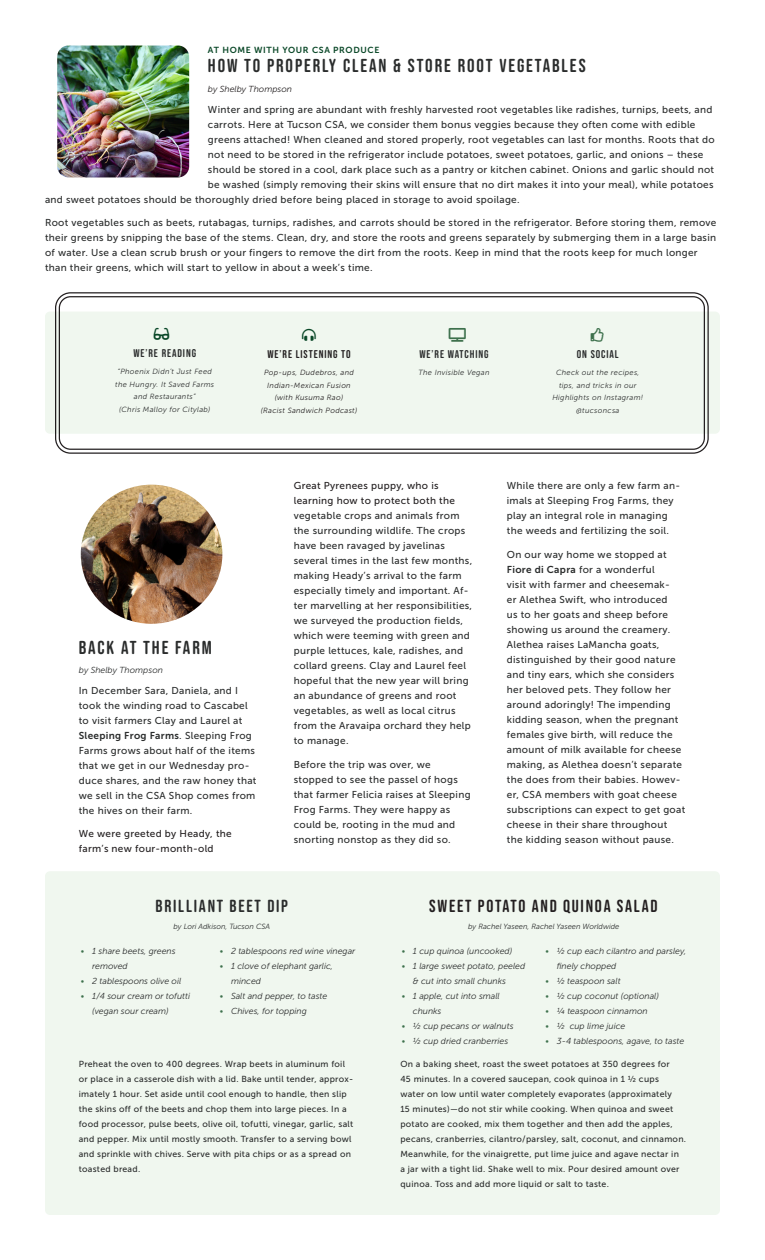
<style>
.page{position:relative;width:765px;height:1260px;background:#fff}
.page>*{position:absolute;margin:0;border:0;box-sizing:border-box;transform-origin:0 0}
.t1{font:18.75px "Bebas Neue Rounded";letter-spacing:.1em;color:#2a2c2c}
.t2{font:17.5px "Bebas Neue Rounded";letter-spacing:.1em;color:#231f20}
.t3{font:17.5px "Bebas Neue Rounded";letter-spacing:.1em;color:#2a2c2c}
.t4{font:13.75px "Font Awesome 5 Free Solid";color:#3e714d}
.t5{font:11.25px "Bebas Neue Rounded";letter-spacing:.08em;color:#2a2c2c}
.t6{font:11.25px "Bebas Neue Rounded";letter-spacing:.08em;color:#231f20}
.t7{font:10px/15px "Museo Sans 500";letter-spacing:.03em;color:#2a2c2c}
.t8{font:10px/15px "Museo Sans 500";letter-spacing:.03em;color:#231f20}
.t9{font:8.75px/15px "Museo Sans 500";letter-spacing:.03em;color:#2a2c2c}
.t10{font:italic 8.75px/15px "Museo Sans 300";color:#2a2c2c}
.t11{font:8.75px "Museo Sans 700";letter-spacing:.07em;color:#094727}
.t12{font:italic 8.75px "Museo Sans 300";color:#231f20}
.t13{font:italic 7.5px/12.5px "Museo Sans 300";letter-spacing:.04em;color:#2a2c2c;text-align:center}
.t14{font:italic 7.5px/12.5px "Museo Sans 300";letter-spacing:.04em;color:#231f20;text-align:center}
.t15{font:italic 7.5px "Museo Sans 300";color:#2a2c2c}
.s1{font-family:"Museo Sans 700"}
.s2{color:#231f20}
.s3{color:#3e714d}
</style>
<div class="page">
<div style="left:45px;top:312px;width:675px;height:122px;background:#f0f7ef;border-radius:5px"></div>
<div style="left:59px;top:296px;width:646px;height:154px;border:1px solid #231f20;border-radius:11px"></div>
<div style="left:55px;top:292px;width:654px;height:162px;border:1px solid #231f20;border-radius:15px"></div>
<img style="left:57px;top:46px;width:132px;height:131px">
<div style="left:45px;top:871px;width:675px;height:344px;background:#f0f7ef;border-radius:5px"></div>
<img style="left:81px;top:485px;width:141px;height:139px">
<p class="t11" style="left:208px;top:45px;width:173px">AT HOME WITH YOUR CSA PRODUCE</p>
<p class="t1" style="left:208px;top:55px;width:379px">HOW TO PROPERLY CLEAN &amp; STORE ROOT VEGETABLES</p>
<p class="t12" style="left:208px;top:84px;width:86px">by Shelby Thompson</p>
<p class="t7" style="left:208px;top:102px;width:506px">Winter and spring are abundant with freshly harvested root vegetables like radishes, turnips, beets, and</p>
<p class="t7" style="left:208px;top:117px;width:489px">carrots. Here at Tucson CSA, we consider them bonus veggies because they often come with edible</p>
<p class="t7" style="left:208px;top:132px;width:508px">greens attached! When cleaned and stored properly, root vegetables can last for months. Roots that do</p>
<p class="t7" style="left:208px;top:147px;width:497px">not need to be stored in the refrigerator include potatoes, sweet potatoes, garlic, and onions – these</p>
<p class="t7" style="left:208px;top:162px;width:508px">should be stored in a cool, dark place such as a pantry or kitchen cabinet. Onions and garlic should not</p>
<p class="t7" style="left:208px;top:177px;width:507px">be washed (simply removing their skins will ensure that no dirt makes it into your meal), while potatoes</p>
<p class="t7" style="left:45px;top:192px;width:476px">and sweet potatoes should be thoroughly dried before being placed in storage to avoid spoilage.</p>
<p class="t7" style="left:45px;top:215px;width:673px">Root vegetables such as beets, rutabagas, turnips, radishes, and carrots should be stored in the refrigerator. Before storing them, remove their greens by snipping the base of the stems. Clean, dry, and store the roots and greens separately by submerging them in a large basin of water. Use a clean scrub brush or your fingers to remove the dirt from the roots. Keep in mind that the roots keep for much longer than their greens, which will start to yellow in about a week’s time.</p>
<p class="t5" style="left:133px;top:347px;width:64px">WE’RE READING</p>
<p class="t13" style="left:115px;top:366px;width:100px">“Phoenix Didn’t Just Feed the Hungry. It Saved Farms and Restaurants”</p>
<p class="t13" style="left:119px;top:403px;width:93px">(Chris Malloy for Citylab)</p>
<p class="t6" style="left:267px;top:348px;width:85px">WE’RE LISTENING TO</p>
<p class="t14" style="left:264px;top:366px;width:91px">Pop-ups, Dudebros, and<br>Indian-Mexican Fusion</p>
<p class="t14" style="left:275px;top:391px;width:70px">(with Kusuma Rao)</p>
<p class="t14" style="left:261px;top:404px;width:98px">(Racist Sandwich Podcast)</p>
<p class="t4" style="left:449px;top:328px;width:19px">●</p>
<p class="t5" style="left:419px;top:348px;width:71px">WE’RE WATCHING</p>
<p class="t13" style="left:419px;top:366px;width:73px">The Invisible Vegan</p>
<p class="t5" style="left:577px;top:348px;width:43px">ON SOCIAL</p>
<p class="t13" style="left:556px;top:366px;width:85px">Check out the recipes,</p>
<p class="t13" style="left:559px;top:379px;width:79px">tips, and tricks in our</p>
<p class="t13" style="left:552px;top:391px;width:92px">Highlights on Instagram!</p>
<p class="t13" style="left:576px;top:404px;width:45px">@tucsoncsa</p>
<p class="t1" style="left:79px;top:637px;width:135px">BACK AT THE FARM</p>
<p class="t10" style="left:79px;top:662px;width:86px">by Shelby Thompson</p>
<p class="t7" style="left:79px;top:683px;width:179px">In December Sara, Daniela, and I took the winding road to Cascabel to visit farmers Clay and Laurel at<br><span class="s1">Sleeping Frog Farms</span>. Sleeping Frog<br>Farms grows about half of the items that we get in our Wednesday pro&shy;duce shares, and the raw honey that we sell in the CSA Shop comes from the hives on their farm.</p>
<p class="t8" style="left:79px;top:826px;width:155px">We were greeted by Heady, the farm’s new four-month-old</p>
<p class="t7" style="left:294px;top:478px;width:180px"><span class="s2">Great Pyrenees puppy, who is learning how to protect both the </span>vegetable crops and animals from the surrounding wildlife. The crops have been ravaged by javelinas several times in the last few months, making Heady’s arrival to the farm especially timely and important. Af&shy;ter marvelling at her responsibilities, we surveyed the production fields, which were teeming with green and purple lettuces, kale, radishes, and collard greens. Clay and Laurel feel hopeful that the new year will bring an abundance of greens and root vegetables, as well as local citrus from the Aravaipa orchard they help to manage.</p>
<p class="t7" style="left:294px;top:757px;width:178px">Before the trip was over, we stopped to see the passel of hogs that farmer Felicia raises at Sleeping<br>Frog Farms. They were happy as could be, rooting in the mud and snorting nonstop as they did so.</p>
<p class="t7" style="left:507px;top:478px;width:175px">While there are only a few farm an&shy;imals at Sleeping Frog Farms, they play an integral role in managing the weeds and fertilizing the soil.</p>
<p class="t7" style="left:507px;top:547px;width:180px">On our way home we stopped at <span class="s1">Fiore di Capra</span> for a wonderful<br>visit with farmer and cheesemak-<br>er Alethea Swift, who introduced<br>us to her goats and sheep before showing us around the creamery.<br>Alethea raises LaMancha goats, distinguished by their good nature and tiny ears, which she considers her beloved pets. They follow her around adoringly! The impending kidding season, when the pregnant females give birth, will reduce the amount of milk available for cheese making, as Alethea doesn’t separate the does from their babies. Howev&shy;er, CSA members with goat cheese subscriptions can expect to get goat cheese in their share throughout the kidding season without pause.</p>
<p class="t3" style="left:156px;top:896px;width:134px">BRILLIANT BEET DIP</p>
<p class="t10" style="left:92px;top:943px;width:85px;text-indent:-11px"><span class="s3">•</span> 1 share beets, greens removed</p>
<p class="t10" style="left:81px;top:973px;width:102px"><span class="s3">•</span> 2 tablespoons olive oil</p>
<p class="t10" style="left:92px;top:988px;width:99px;text-indent:-11px"><span class="s3">•</span> 1/4 sour cream or tofutti (vegan sour cream)</p>
<p class="t2" style="left:429px;top:896px;width:230px">SWEET POTATO AND QUINOA SALAD</p>
<p class="t10" style="left:402px;top:943px;width:112px"><span class="s3">•</span> 1 cup quinoa (uncooked)</p>
<p class="t10" style="left:413px;top:958px;width:114px;text-indent:-11px"><span class="s3">•</span> 1 large sweet potato, peeled &amp; cut into small chunks</p>
<p class="t10" style="left:413px;top:988px;width:88px;text-indent:-11px"><span class="s3">•</span> 1 apple, cut into small chunks</p>
<p class="t10" style="left:402px;top:1018px;width:113px"><span class="s3">•</span> ½ cup pecans or walnuts</p>
<p class="t10" style="left:402px;top:1033px;width:108px"><span class="s3">•</span> ½ cup dried cranberries</p>
<p class="t15" style="left:173px;top:923px;width:98px">by Lori Adkison, Tucson CSA</p>
<p class="t15" style="left:468px;top:923px;width:153px">by Rachel Yaseen, Rachel Yaseen Worldwide</p>
<p class="t10" style="left:557px;top:943px;width:131px;text-indent:-11px"><span class="s3">•</span> ½ cup each cilantro and parsley, finely chopped</p>
<p class="t10" style="left:546px;top:973px;width:77px"><span class="s3">•</span> ½ teaspoon salt</p>
<p class="t10" style="left:546px;top:988px;width:115px"><span class="s3">•</span> ½ cup coconut (optional)</p>
<p class="t10" style="left:546px;top:1003px;width:104px"><span class="s3">•</span> ¼ teaspoon cinnamon</p>
<p class="t10" style="left:546px;top:1018px;width:81px"><span class="s3">•</span> ½ cup lime juice</p>
<p class="t10" style="left:546px;top:1033px;width:140px"><span class="s3">•</span> 3-4 tablespoons, agave, to taste</p>
<p class="t9" style="left:400px;top:1057px;width:287px">On a baking sheet, roast the sweet potatoes at 350 degrees for<br>45 minutes. In a covered saucepan, cook quinoa in 1 ½ cups<br>water on low until water completely evaporates (approximately<br>15 minutes)—do not stir while cooking. When quinoa and sweet potato are cooked, mix them together and then add the apples, pecans, cranberries, cilantro/parsley, salt, coconut, and cinnamon.<br>Meanwhile, for the vinaigrette, put lime juice and agave nectar in<br>a jar with a tight lid. Shake well to mix. Pour desired amount over quinoa. Toss and add more liquid or salt to taste.</p>
<p class="t10" style="left:220px;top:943px;width:137px"><span class="s3">•</span> 2 tablespoons red wine vinegar</p>
<p class="t10" style="left:231px;top:958px;width:104px;text-indent:-11px"><span class="s3">•</span> 1 clove of elephant garlic, minced</p>
<p class="t10" style="left:220px;top:988px;width:109px"><span class="s3">•</span> Salt and pepper, to taste</p>
<p class="t10" style="left:220px;top:1003px;width:89px"><span class="s3">•</span> Chives, for topping</p>
<p class="t9" style="left:79px;top:1057px;width:276px">Preheat the oven to 400 degrees. Wrap beets in aluminum foil or place in a casserole dish with a lid. Bake until tender, approx&shy;imately 1 hour. Set aside until cool enough to handle, then slip the skins off of the beets and chop them into large pieces. In a food processor, pulse beets, olive oil, tofutti, vinegar, garlic, salt and pepper. Mix until mostly smooth. Transfer to a serving bowl and sprinkle with chives. Serve with pita chips or as a spread on toasted bread.</p>
</div>
